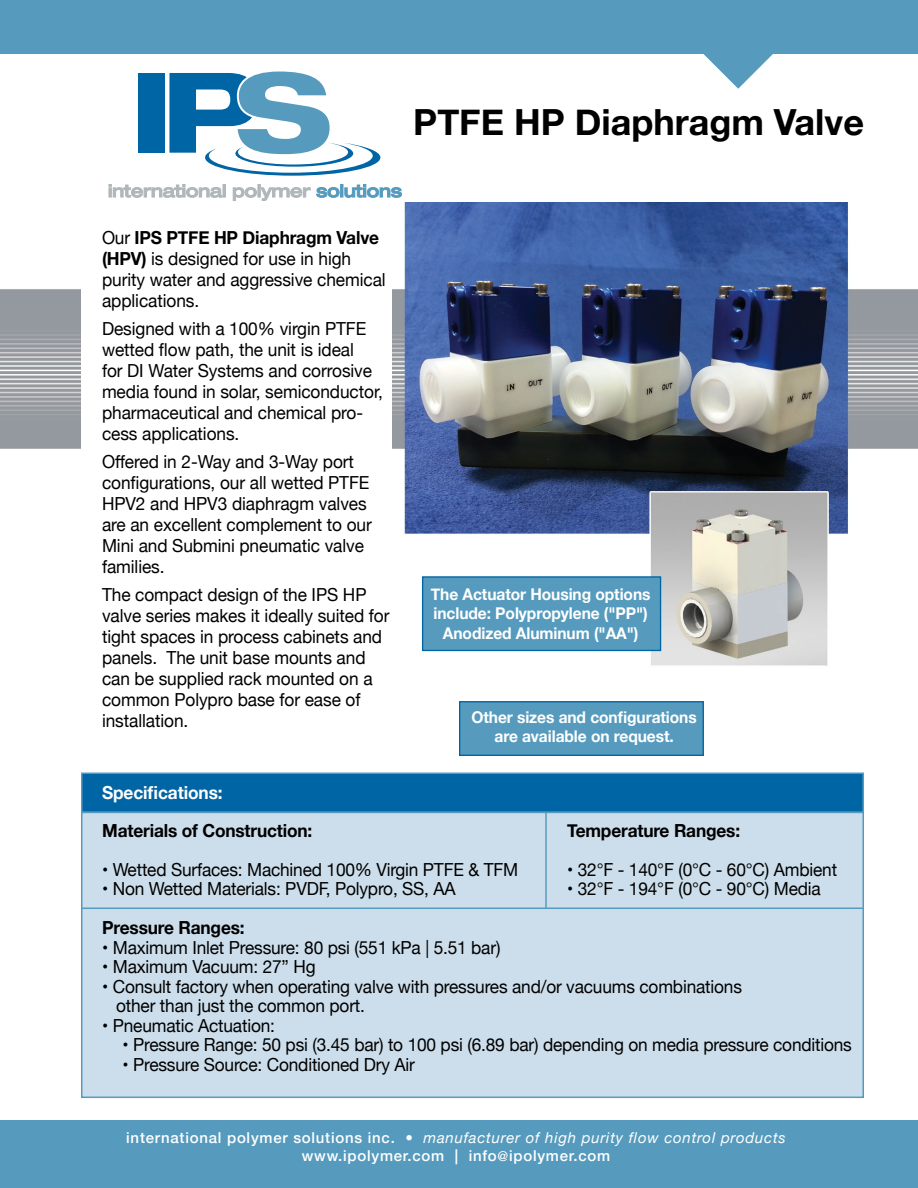
<style>
.page{position:relative;width:918px;height:1188px;background:#fff}
.page>*{position:absolute;margin:0;border:0;box-sizing:border-box;transform-origin:0 0}
.t1{font:700 36px "Helvetica Neue";color:#000}
.t2{font:18px/21px "Helvetica Neue";letter-spacing:-.005em;color:#000;scale:.96 1}
.t3{font:700 18px "Helvetica Neue";letter-spacing:-.01em;color:#000;scale:.96 1}
.t4{font:700 18px "Helvetica Neue";letter-spacing:-.005em;color:#fff;scale:.96 1}
.t5{font:700 16.2px/19.5px "Helvetica Neue";letter-spacing:-.005em;color:#fff;text-align:center;scale:.96 1}
.t6{font:500 15px/18px "Helvetica Neue";letter-spacing:.05em;color:#fff;text-align:center}
.s1{font-weight:700}
.s2{font-weight:400;font-style:italic}
.s3{font-size:13.5px}
</style>
<div class="page">
<svg style="left:109px;top:184px;width:117px;height:14px"></svg>
<svg style="left:233px;top:184px;width:169px;height:17px"></svg>
<div style="left:138px;top:73px;width:26px;height:80px;background:#0065a4"></div>
<svg style="left:169px;top:71px;width:211px;height:105px"></svg>
<div style="left:0;top:0;width:918px;height:54px;background:#569bbe"></div>
<div style="left:0;top:1120px;width:918px;height:68px;background:#569bbe"></div>
<svg style="left:703px;top:54px;width:70px;height:35px"></svg>
<img style="left:0;top:202px;width:918px;height:464px">
<div style="left:81px;top:213px;width:311px;height:357px;background:#fff"></div>
<div style="left:81px;top:772px;width:783px;height:41px;background:#0065a4;border:2px solid #569bbe"></div>
<div style="left:81px;top:812px;width:783px;height:286px;background:#ccdeeb;border:2px solid #569bbe"></div>
<hr style="left:82px;top:908px;width:782px;height:1px;background:#569bbe">
<hr style="left:545px;top:813px;width:2px;height:96px;background:#569bbe">
<div style="left:459px;top:701px;width:245px;height:55px;background:#569bbe;border:1px solid #0065a4"></div>
<div style="left:422px;top:576px;width:239px;height:75px;background:#569bbe;border:1px solid #0065a4"></div>
<h1 class="t1" style="left:413px;top:94px;width:452px">PTFE HP Diaphragm Valve</h1>
<p class="t2" style="left:102px;top:229px;width:297px">Our <span class="s1">IPS PTFE HP Diaphragm Valve (HPV)</span> is designed for use in high purity water and aggressive chemical applications.</p>
<p class="t2" style="left:102px;top:319px;width:294px">Designed with a 100% virgin PTFE wetted flow path, the unit is ideal<br>for DI Water Systems and corrosive media found in solar, semiconductor, pharmaceutical and chemical pro&shy;cess applications.</p>
<p class="t2" style="left:102px;top:452px;width:283px">Offered in 2-Way and 3-Way port configurations, our all wetted PTFE<br>HPV2 and HPV3 diaphragm valves are an excellent complement to our<br>Mini and Submini pneumatic valve families.</p>
<p class="t2" style="left:102px;top:585px;width:301px">The compact design of the IPS HP valve series makes it ideally suited for tight spaces in process cabinets and panels. The unit base mounts and can be supplied rack mounted on a common Polypro base for ease of installation.</p>
<p class="t4" style="left:102px;top:778px;width:127px">Specifications:</p>
<p class="t5" style="left:431px;top:585px;width:230px">The Actuator Housing options include: Polypropylene ("PP")<br>Anodized Aluminum ("AA")</p>
<p class="t5" style="left:471px;top:708px;width:236px">Other sizes and configurations are available on request.</p>
<p class="t3" style="left:102px;top:816px;width:220px">Materials of Construction:</p>
<p class="t2" style="left:102px;top:860px;width:435px">• Wetted Surfaces: Machined 100% Virgin PTFE &amp; TFM</p>
<p class="t2" style="left:102px;top:879px;width:370px">• Non Wetted Materials: PVDF, Polypro, SS, AA</p>
<p class="t3" style="left:102px;top:914px;width:150px">Pressure Ranges:</p>
<p class="t2" style="left:102px;top:938px;width:416px">• Maximum Inlet Pressure: 80 psi (551 kPa | 5.51 bar)</p>
<p class="t2" style="left:102px;top:957px;width:224px">• Maximum Vacuum: 27” Hg</p>
<p class="t2" style="left:116px;top:977px;width:653px;line-height:19.5px;text-indent:-14px">• Consult factory when operating valve with pressures and/or vacuums combinations other than just the common port.</p>
<p class="t2" style="left:102px;top:1016px;width:181px">• Pneumatic Actuation:</p>
<p class="t2" style="left:123px;top:1035px;width:761px">• Pressure Range: 50 psi (3.45 bar) to 100 psi (6.89 bar) depending on media pressure conditions</p>
<p class="t2" style="left:123px;top:1055px;width:306px">• Pressure Source: Conditioned Dry Air</p>
<p class="t3" style="left:567px;top:816px;width:182px">Temperature Ranges:</p>
<p class="t2" style="left:567px;top:860px;width:283px">• 32°F - 140°F (0°C - 60°C) Ambient</p>
<p class="t2" style="left:567px;top:879px;width:266px">• 32°F - 194°F (0°C - 90°C) Media</p>
<p class="t6" style="left:126px;top:1127px;width:661px">international polymer solutions inc. • <span class="s2">manufacturer of high purity flow control products </span>www.ipolymer.com | info<span class="s3">@</span>ipolymer.com</p>
</div>
